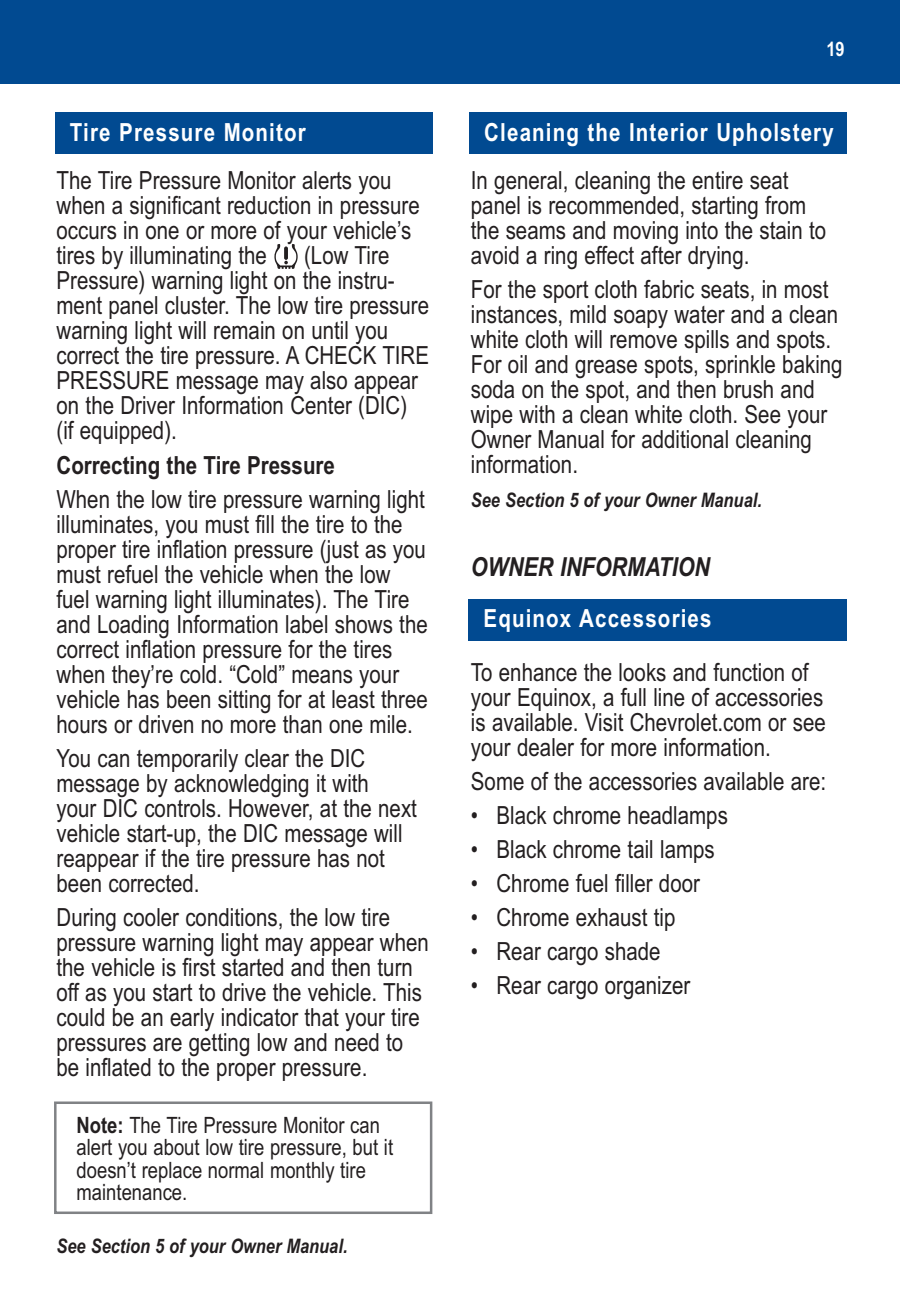
<style>
.page{position:relative;width:900px;height:1296px;background:#fff}
.page>*{position:absolute;margin:0;border:0;box-sizing:border-box;transform-origin:0 0}
.t1{font:italic 700 26.25px "Arial Narrow";color:#231f20}
.t2{font:25px/25px "Arial Narrow";color:#231f20}
.t3{font:700 25px "Arial Narrow";letter-spacing:.045em;color:#fff}
.t4{font:700 25px "Arial Narrow";color:#231f20}
.t5{font:22.5px/22.5px "Arial Narrow";color:#231f20}
.t6{font:italic 700 20px "Arial Narrow";color:#231f20}
.t7{font:700 20px "Arial Narrow";color:#fff}
.s1{font-weight:700}
</style>
<div class="page">
<div style="left:0;top:0;width:899px;height:83px;background:#014a91"></div>
<svg style="left:274px;top:244px;width:23px;height:25px"></svg>
<div style="left:55px;top:112px;width:377px;height:42px;background:#014a91"></div>
<div style="left:54px;top:1102px;width:378px;height:112px;border:2px solid #808285"></div>
<div style="left:469px;top:112px;width:377px;height:42px;background:#014a91"></div>
<div style="left:468px;top:599px;width:378px;height:42px;background:#014a91"></div>
<p class="t3" style="left:70px;top:117px;width:237px">Tire Pressure Monitor</p>
<p class="t2" style="left:57px;top:168px;width:364px">The Tire Pressure Monitor alerts you when a significant reduction in pressure occurs in one or more of your vehicle’s tires by illuminating the</p>
<p class="t2" style="left:57px;top:243px;width:374px;text-indent:247px">(Low Tire<br>Pressure) warning light on the instru&shy;ment panel cluster. The low tire pressure warning light will remain on until you correct the tire pressure. A CHECK TIRE<br>PRESSURE message may also appear on the Driver Information Center (DIC) (if equipped).</p>
<p class="t4" style="left:57px;top:451px;width:280px">Correcting the Tire Pressure</p>
<p class="t2" style="left:57px;top:487px;width:372px">When the low tire pressure warning light illuminates, you must fill the tire to the proper tire inflation pressure (just as you must refuel the vehicle when the low fuel warning light illuminates). The Tire and Loading Information label shows the correct inflation pressure for the tires when they’re cold. “Cold” means your vehicle has been sitting for at least three hours or driven no more than one mile.</p>
<p class="t2" style="left:57px;top:746px;width:362px">You can temporarily clear the DIC message by acknowledging it with<br>your DIC controls. However, at the next vehicle start-up, the DIC message will reappear if the tire pressure has not been corrected.</p>
<p class="t2" style="left:56px;top:905px;width:374px">During cooler conditions, the low tire pressure warning light may appear when the vehicle is first started and then turn off as you start to drive the vehicle. This could be an early indicator that your tire pressures are getting low and need to be inflated to the proper pressure.</p>
<p class="t5" style="left:76px;top:1114px;width:318px"><span class="s1">Note:</span> The Tire Pressure Monitor can alert you about low tire pressure, but it doesn’t replace normal monthly tire maintenance.</p>
<p class="t6" style="left:57px;top:1235px;width:292px">See Section 5 of your Owner Manual.</p>
<p class="t7" style="left:826px;top:37px;width:20px">19</p>
<p class="t3" style="left:484px;top:117px;width:351px">Cleaning the Interior Upholstery</p>
<p class="t2" style="left:470px;top:168px;width:357px">In general, cleaning the entire seat panel is recommended, starting from the seams and moving into the stain to avoid a ring effect after drying.</p>
<p class="t2" style="left:470px;top:277px;width:373px">For the sport cloth fabric seats, in most instances, mild soapy water and a clean white cloth will remove spills and spots.<br>For oil and grease spots, sprinkle baking soda on the spot, and then brush and wipe with a clean white cloth. See your Owner Manual for additional cleaning information.</p>
<p class="t6" style="left:470px;top:488px;width:292px">See Section 5 of your Owner Manual.</p>
<p class="t1" style="left:470px;top:551px;width:240px">OWNER INFORMATION</p>
<p class="t3" style="left:483px;top:604px;width:229px">Equinox Accessories</p>
<p class="t2" style="left:470px;top:660px;width:356px">To enhance the looks and function of your Equinox, a full line of accessories is available. Visit Chevrolet.com or see your dealer for more information.</p>
<p class="t2" style="left:470px;top:769px;width:356px">Some of the accessories available are:</p>
<p class="t2" style="left:470px;top:803px;width:258px">• Black chrome headlamps</p>
<p class="t2" style="left:470px;top:837px;width:245px">• Black chrome tail lamps</p>
<p class="t2" style="left:470px;top:871px;width:230px">• Chrome fuel filler door</p>
<p class="t2" style="left:470px;top:905px;width:206px">• Chrome exhaust tip</p>
<p class="t2" style="left:470px;top:939px;width:191px">• Rear cargo shade</p>
<p class="t2" style="left:470px;top:973px;width:221px">• Rear cargo organizer</p>
</div>
